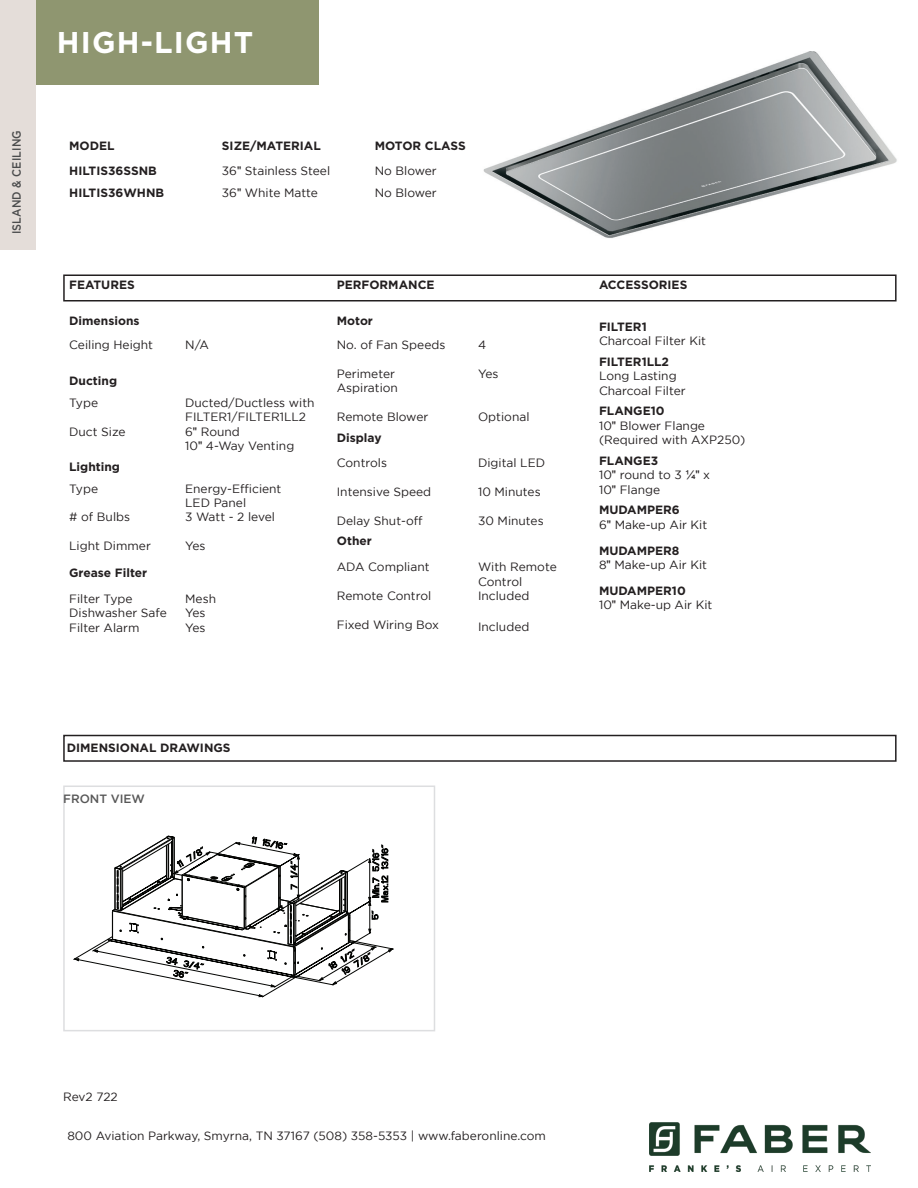
<style>
.page{position:relative;width:918px;height:1188px;background:#fff}
.page>*{position:absolute;margin:0;border:0;box-sizing:border-box;transform-origin:0 0}
.t1{font:700 30px "Gotham";letter-spacing:.04em;color:#fff}
.t2{font:12px/14.4px "Gotham";color:#231f20}
.t3{font:700 12px "Gotham";color:#231f20}
.t4{font:500 12px "Gotham";letter-spacing:.01em;color:#4b4c4d;scale:.9 1}
.t5{font:500 12px "Gotham";color:#575757}
.s1{font-family:"Arial"}
</style>
<div class="page">
<svg style="left:73px;top:938px;width:321px;height:59px"></svg>
<svg style="left:108px;top:836px;width:285px;height:152px"></svg>
<div style="left:63px;top:786px;width:372px;height:245px;border:2px solid #dddee0"></div>
<img style="left:650px;top:1122px;width:220px;height:49px">
<div style="left:63px;top:274px;width:834px;height:28px;border:2px solid #231f20"></div>
<div style="left:31px;top:0;width:288px;height:84px;background:#8f9670"></div>
<div style="left:0;top:0;width:36px;height:249px;background:#e4ddd9"></div>
<div style="left:63px;top:735px;width:834px;height:27px;border:2px solid #231f20"></div>
<img style="left:483px;top:51px;width:414px;height:187px">
<p class="t4" style="left:10px;top:234px;width:117px;rotate:-90deg">ISLAND &amp; CEILING</p>
<p class="t1" style="left:57px;top:25px;width:198px">HIGH-LIGHT</p>
<p class="t3" style="left:69px;top:138px;width:47px">MODEL</p>
<p class="t3" style="left:222px;top:138px;width:100px">SIZE/MATERIAL</p>
<p class="t3" style="left:375px;top:138px;width:93px">MOTOR CLASS</p>
<p class="t3" style="left:69px;top:164px;width:89px">HILTIS36SSNB</p>
<p class="t2" style="left:222px;top:163px;width:110px">36<span class="s1">ʺ</span> Stainless Steel</p>
<p class="t2" style="left:375px;top:163px;width:64px">No Blower</p>
<p class="t3" style="left:69px;top:186px;width:96px">HILTIS36WHNB</p>
<p class="t2" style="left:222px;top:185px;width:98px">36<span class="s1">ʺ</span> White Matte</p>
<p class="t2" style="left:375px;top:185px;width:64px">No Blower</p>
<p class="t3" style="left:69px;top:278px;width:67px">FEATURES</p>
<p class="t3" style="left:69px;top:314px;width:72px">Dimensions</p>
<p class="t2" style="left:69px;top:337px;width:85px">Ceiling Height</p>
<p class="t2" style="left:185px;top:337px;width:25px">N/A</p>
<p class="t3" style="left:69px;top:374px;width:49px">Ducting</p>
<p class="t2" style="left:69px;top:395px;width:30px">Type</p>
<p class="t2" style="left:69px;top:424px;width:58px">Duct Size</p>
<p class="t2" style="left:185px;top:395px;width:131px">Ducted/Ductless with<br>FILTER1/FILTER1LL2</p>
<p class="t2" style="left:185px;top:424px;width:56px">6<span class="s1">ʺ</span> Round</p>
<p class="t2" style="left:185px;top:438px;width:111px">10<span class="s1">ʺ</span> 4-Way Venting</p>
<p class="t3" style="left:69px;top:460px;width:52px">Lighting</p>
<p class="t2" style="left:69px;top:481px;width:30px">Type</p>
<p class="t2" style="left:69px;top:510px;width:62px"># of Bulbs</p>
<p class="t2" style="left:69px;top:539px;width:83px">Light Dimmer</p>
<p class="t3" style="left:69px;top:566px;width:79px">Grease Filter</p>
<p class="t2" style="left:69px;top:591px;width:65px">Filter Type</p>
<p class="t2" style="left:69px;top:606px;width:99px">Dishwasher Safe</p>
<p class="t2" style="left:69px;top:620px;width:72px">Filter Alarm</p>
<p class="t2" style="left:185px;top:481px;width:98px">Energy-Efficient</p>
<p class="t2" style="left:185px;top:495px;width:62px">LED Panel</p>
<p class="t2" style="left:185px;top:510px;width:91px">3 Watt - 2 level</p>
<p class="t2" style="left:185px;top:539px;width:22px">Yes</p>
<p class="t2" style="left:185px;top:591px;width:32px">Mesh</p>
<p class="t2" style="left:185px;top:606px;width:22px">Yes</p>
<p class="t2" style="left:185px;top:620px;width:22px">Yes</p>
<p class="t3" style="left:337px;top:278px;width:99px">PERFORMANCE</p>
<p class="t3" style="left:337px;top:314px;width:38px">Motor</p>
<p class="t2" style="left:337px;top:337px;width:110px">No. of Fan Speeds</p>
<p class="t2" style="left:337px;top:366px;width:60px">Perimeter</p>
<p class="t2" style="left:337px;top:380px;width:63px">Aspiration</p>
<p class="t2" style="left:337px;top:409px;width:93px">Remote Blower</p>
<p class="t3" style="left:337px;top:430px;width:46px">Display</p>
<p class="t2" style="left:337px;top:455px;width:52px">Controls</p>
<p class="t2" style="left:337px;top:484px;width:96px">Intensive Speed</p>
<p class="t2" style="left:337px;top:513px;width:87px">Delay Shut-off</p>
<p class="t3" style="left:337px;top:534px;width:37px">Other</p>
<p class="t2" style="left:337px;top:559px;width:94px">ADA Compliant</p>
<p class="t2" style="left:337px;top:588px;width:96px">Remote Control</p>
<p class="t2" style="left:337px;top:617px;width:104px">Fixed Wiring Box</p>
<p class="t2" style="left:478px;top:337px;width:10px">4</p>
<p class="t2" style="left:478px;top:366px;width:22px">Yes</p>
<p class="t2" style="left:478px;top:409px;width:53px">Optional</p>
<p class="t2" style="left:478px;top:455px;width:69px">Digital LED</p>
<p class="t2" style="left:478px;top:484px;width:64px">10 Minutes</p>
<p class="t2" style="left:478px;top:513px;width:67px">30 Minutes</p>
<p class="t2" style="left:478px;top:559px;width:80px">With Remote</p>
<p class="t2" style="left:478px;top:574px;width:46px">Control</p>
<p class="t2" style="left:478px;top:588px;width:53px">Included</p>
<p class="t2" style="left:478px;top:619px;width:53px">Included</p>
<p class="t3" style="left:599px;top:278px;width:90px">ACCESSORIES</p>
<p class="t3" style="left:599px;top:319px;width:49px">FILTER1</p>
<p class="t2" style="left:599px;top:333px;width:108px">Charcoal Filter Kit</p>
<p class="t3" style="left:599px;top:355px;width:72px">FILTER1LL2</p>
<p class="t2" style="left:599px;top:368px;width:88px">Long Lasting<br>Charcoal Filter</p>
<p class="t3" style="left:599px;top:404px;width:67px">FLANGE10</p>
<p class="t2" style="left:599px;top:418px;width:108px">10<span class="s1">ʺ</span> Blower Flange</p>
<p class="t2" style="left:599px;top:432px;width:148px">(Required with AXP250)</p>
<p class="t3" style="left:599px;top:454px;width:61px">FLANGE3</p>
<p class="t2" style="left:599px;top:468px;width:113px">10<span class="s1">ʺ</span> round to 3 <span class="s1">1/4ʺ</span> x<br>10<span class="s1">ʺ</span> Flange</p>
<p class="t3" style="left:599px;top:503px;width:82px">MUDAMPER6</p>
<p class="t2" style="left:599px;top:517px;width:110px">6<span class="s1">ʺ</span> Make-up Air Kit</p>
<p class="t3" style="left:599px;top:543px;width:82px">MUDAMPER8</p>
<p class="t2" style="left:599px;top:557px;width:109px">8<span class="s1">ʺ</span> Make-up Air Kit</p>
<p class="t3" style="left:599px;top:583px;width:88px">MUDAMPER10</p>
<p class="t2" style="left:599px;top:597px;width:115px">10<span class="s1">ʺ</span> Make-up Air Kit</p>
<p class="t3" style="left:67px;top:741px;width:165px">DIMENSIONAL DRAWINGS</p>
<p class="t5" style="left:63px;top:792px;width:83px">FRONT VIEW</p>
<p class="t2" style="left:63px;top:1089px;width:56px">Rev2 722</p>
<p class="t2" style="left:67px;top:1128px;width:480px">800 Aviation Parkway, Smyrna, TN 37167 (508) 358-5353 | www.faberonline.com</p>
</div>
